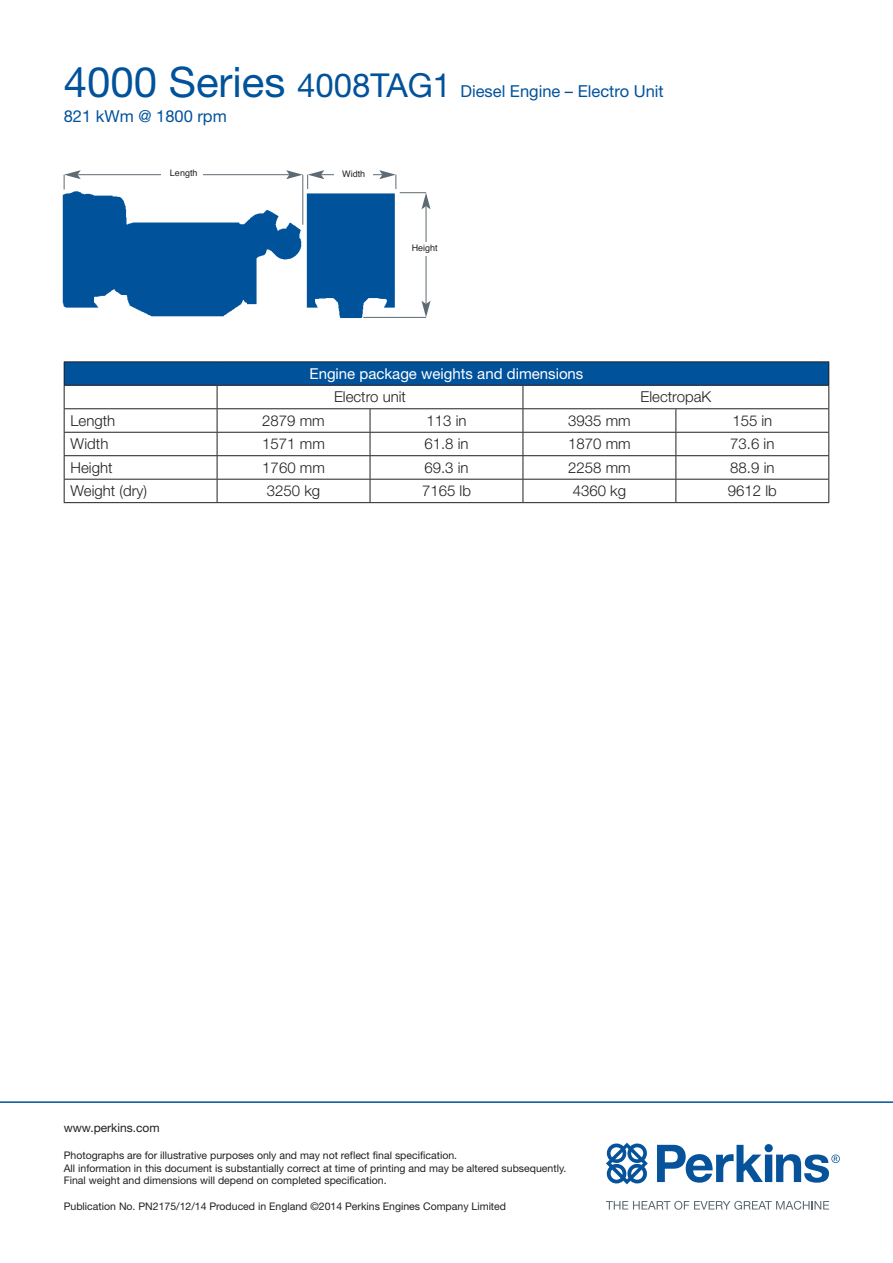
<style>
.page{position:relative;width:893px;height:1263px;background:#fff}
.page>*{position:absolute;margin:0;border:0;box-sizing:border-box;transform-origin:0 0}
.t1{font:16.5px/24.8px "Helvetica Neue";color:#00529b}
.Table_-_Text_Centred{font:300 15px "Helvetica Neue";color:#231f20}
.Table_-_Headings_Cen{font:15px "Helvetica Neue";color:#fff}
.Table_-_Text_Left__1{font:300 15px "Helvetica Neue";color:#231f20}
.t2{font:12px "Helvetica Neue";color:#231f20}
.t3{font:10.5px/12.6px "Helvetica Neue";color:#231f20}
.t4{font:9px "Helvetica";color:#222221}
.s1{font-size:42px}
.s2{font-size:33px}
</style>
<div class="page">
<svg style="left:606px;top:1201px;width:223px;height:9px"></svg>
<svg style="left:606px;top:1143px;width:42px;height:41px"></svg>
<svg style="left:657px;top:1144px;width:183px;height:39px"></svg>
<img style="left:62px;top:174px;width:348px;height:144px">
<hr style="left:78px;top:174px;width:211px;height:1px;background:#5e6a71">
<hr style="left:321px;top:174px;width:61px;height:1px;background:#5e6a71">
<div style="left:161px;top:163px;width:41px;height:23px;background:#fff"></div>
<div style="left:334px;top:163px;width:39px;height:23px;background:#fff"></div>
<svg style="left:286px;top:170px;width:38px;height:19px"></svg>
<hr style="left:303px;top:175px;width:1px;height:50px;background:#5e6a71">
<svg style="left:64px;top:170px;width:17px;height:20px"></svg>
<hr style="left:426px;top:206px;width:1px;height:98px;background:#5e6a71">
<svg style="left:422px;top:301px;width:9px;height:16px"></svg>
<svg style="left:379px;top:170px;width:52px;height:39px"></svg>
<div style="left:406px;top:242px;width:39px;height:14px;background:#fff"></div>
<hr style="left:363px;top:317px;width:63px;height:1px;background:#5e6a71">
<hr style="left:0;top:1101px;width:893px;height:2px;background:#00529b">
<div style="left:64px;top:362px;width:765px;height:23px;background:#00529b"></div>
<svg style="left:65px;top:386px;width:763px;height:116px"></svg>
<hr style="left:64px;top:432px;width:153px;height:1px;background:#231f20">
<hr style="left:217px;top:432px;width:153px;height:1px;background:#231f20">
<hr style="left:370px;top:432px;width:153px;height:1px;background:#231f20">
<hr style="left:523px;top:432px;width:153px;height:1px;background:#231f20">
<hr style="left:676px;top:432px;width:153px;height:1px;background:#231f20">
<hr style="left:64px;top:455px;width:153px;height:1px;background:#231f20">
<hr style="left:217px;top:455px;width:153px;height:1px;background:#231f20">
<hr style="left:370px;top:455px;width:153px;height:1px;background:#231f20">
<hr style="left:523px;top:455px;width:153px;height:1px;background:#231f20">
<hr style="left:676px;top:455px;width:153px;height:1px;background:#231f20">
<hr style="left:64px;top:479px;width:153px;height:1px;background:#231f20">
<hr style="left:217px;top:479px;width:153px;height:1px;background:#231f20">
<hr style="left:370px;top:479px;width:153px;height:1px;background:#231f20">
<hr style="left:523px;top:479px;width:153px;height:1px;background:#231f20">
<hr style="left:676px;top:479px;width:153px;height:1px;background:#231f20">
<svg style="left:370px;top:409px;width:1px;height:93px"></svg>
<svg style="left:675px;top:409px;width:1px;height:93px"></svg>
<hr style="left:64px;top:361px;width:153px;height:1px;background:#231f20">
<hr style="left:217px;top:361px;width:153px;height:1px;background:#231f20">
<hr style="left:370px;top:361px;width:153px;height:1px;background:#231f20">
<hr style="left:523px;top:361px;width:153px;height:1px;background:#231f20">
<hr style="left:676px;top:361px;width:153px;height:1px;background:#231f20">
<svg style="left:523px;top:386px;width:1px;height:116px"></svg>
<hr style="left:64px;top:385px;width:153px;height:1px;background:#231f20">
<hr style="left:64px;top:408px;width:153px;height:1px;background:#231f20">
<svg style="left:64px;top:362px;width:1px;height:140px"></svg>
<hr style="left:64px;top:502px;width:153px;height:1px;background:#231f20">
<hr style="left:217px;top:385px;width:153px;height:1px;background:#231f20">
<hr style="left:370px;top:385px;width:153px;height:1px;background:#231f20">
<hr style="left:523px;top:385px;width:153px;height:1px;background:#231f20">
<hr style="left:676px;top:385px;width:153px;height:1px;background:#231f20">
<hr style="left:217px;top:408px;width:153px;height:1px;background:#231f20">
<hr style="left:370px;top:408px;width:153px;height:1px;background:#231f20">
<hr style="left:523px;top:408px;width:153px;height:1px;background:#231f20">
<hr style="left:676px;top:408px;width:153px;height:1px;background:#231f20">
<svg style="left:217px;top:386px;width:1px;height:116px"></svg>
<svg style="left:828px;top:362px;width:1px;height:140px"></svg>
<hr style="left:217px;top:502px;width:153px;height:1px;background:#231f20">
<hr style="left:370px;top:502px;width:153px;height:1px;background:#231f20">
<hr style="left:523px;top:502px;width:153px;height:1px;background:#231f20">
<hr style="left:676px;top:502px;width:153px;height:1px;background:#231f20">
<h1 class="t1" style="left:64px;top:78px;width:601px"><span class="s1">4000 Series</span> <span class="s2">4008TAG1</span> Diesel Engine – Electro Unit<br>821 kWm @ 1800 rpm</h1>
<p class="t4" style="left:170px;top:166px;width:29px">Length</p>
<p class="t4" style="left:342px;top:167px;width:25px">Width</p>
<p class="t4" style="left:412px;top:241px;width:28px">Height</p>
<p class="Table_-_Headings_Cen" style="left:309px;top:365px;width:275px">Engine package weights and dimensions</p>
<p class="Table_-_Text_Centred" style="left:334px;top:388px;width:73px">Electro unit</p>
<p class="Table_-_Text_Centred" style="left:641px;top:388px;width:72px">ElectropaK</p>
<p class="Table_-_Text_Left__1" style="left:71px;top:411px;width:46px">Length</p>
<p class="Table_-_Text_Centred" style="left:262px;top:411px;width:64px">2879 mm</p>
<p class="Table_-_Text_Centred" style="left:426px;top:411px;width:42px">113 in</p>
<p class="Table_-_Text_Centred" style="left:568px;top:411px;width:64px">3935 mm</p>
<p class="Table_-_Text_Centred" style="left:732px;top:411px;width:42px">155 in</p>
<p class="Table_-_Text_Left__1" style="left:71px;top:435px;width:39px">Width</p>
<p class="Table_-_Text_Centred" style="left:262px;top:435px;width:64px">1571 mm</p>
<p class="Table_-_Text_Centred" style="left:424px;top:435px;width:46px">61.8 in</p>
<p class="Table_-_Text_Centred" style="left:568px;top:435px;width:64px">1870 mm</p>
<p class="Table_-_Text_Centred" style="left:730px;top:435px;width:46px">73.6 in</p>
<p class="Table_-_Text_Left__1" style="left:71px;top:458px;width:43px">Height</p>
<p class="Table_-_Text_Centred" style="left:262px;top:458px;width:64px">1760 mm</p>
<p class="Table_-_Text_Centred" style="left:424px;top:458px;width:46px">69.3 in</p>
<p class="Table_-_Text_Centred" style="left:568px;top:458px;width:64px">2258 mm</p>
<p class="Table_-_Text_Centred" style="left:730px;top:458px;width:46px">88.9 in</p>
<p class="Table_-_Text_Left__1" style="left:71px;top:482px;width:78px">Weight (dry)</p>
<p class="Table_-_Text_Centred" style="left:267px;top:482px;width:55px">3250 kg</p>
<p class="Table_-_Text_Centred" style="left:422px;top:482px;width:50px">7165 lb</p>
<p class="Table_-_Text_Centred" style="left:573px;top:482px;width:55px">4360 kg</p>
<p class="Table_-_Text_Centred" style="left:728px;top:482px;width:50px">9612 lb</p>
<p class="t2" style="left:64px;top:1121px;width:97px">www.perkins.com</p>
<p class="t3" style="left:64px;top:1149px;width:504px">Photographs are for illustrative purposes only and may not reflect final specification.<br>All information in this document is substantially correct at time of printing and may be altered subsequently.<br>Final weight and dimensions will depend on completed specification.</p>
<p class="t3" style="left:64px;top:1199px;width:444px">Publication No. PN2175/12/14 Produced in England ©2014 Perkins Engines Company Limited</p>
</div>
